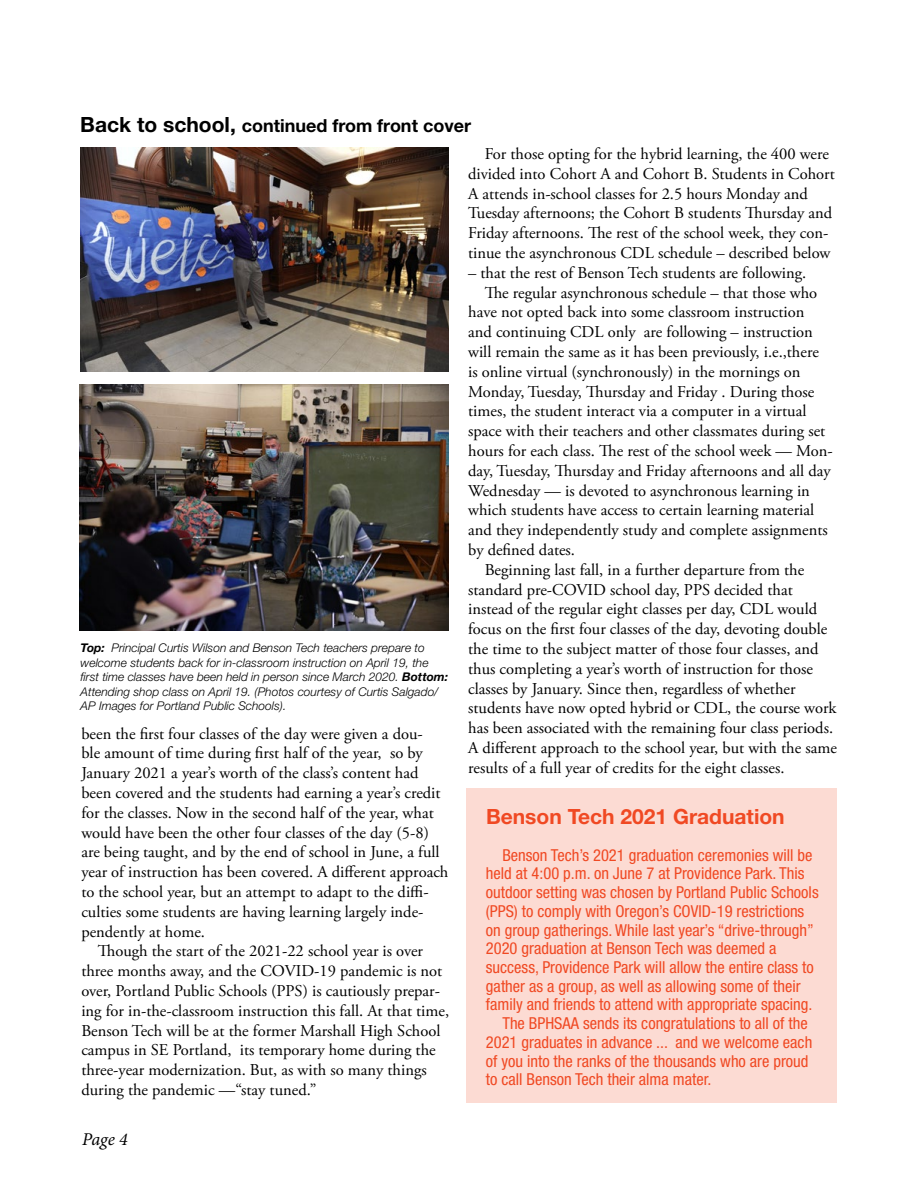
<style>
.page{position:relative;width:918px;height:1188px;background:#fff}
.page>*{position:absolute;margin:0;border:0;box-sizing:border-box;transform-origin:0 0}
.t1{font:700 21px "Helvetica Neue LT Std";color:#f04923}
.t2{font:700 18px "Helvetica Neue LT Std";color:#000}
.t3{font:italic 18px "Minion Pro";color:#000}
.t4{font:16.5px/19.8px "Adobe Garamond Pro";color:#000}
.t5{font:condensed 16.5px "Helvetica Neue LT Std";color:#f04923}
.t6{font:italic 300 12px/14.4px "Helvetica Neue LT Std";color:#000}
.s1{font-size:21px}
.s2{font-weight:700}
</style>
<div class="page">
<div style="left:467px;top:789px;width:370px;height:314px;background:#fcdbd3"></div>
<img style="left:80px;top:385px;width:369px;height:245px">
<img style="left:80px;top:147px;width:369px;height:224px">
<p class="t2" style="left:80px;top:114px;width:392px"><span class="s1">Back to school,</span> continued from front cover</p>
<p class="t6" style="left:81px;top:641px;width:369px"><span class="s2">Top:</span> Principal Curtis Wilson and Benson Tech teachers prepare to welcome students back for in-classroom instruction on April 19, the first time classes have been held in person since March 2020. <span class="s2">Bottom:<br></span>Attending shop class on April 19. (Photos courtesy of Curtis Salgado/ AP Images for Portland Public Schools).</p>
<p class="t4" style="left:81px;top:724px;width:343px">been the first four classes of the day were given a dou-</p>
<p class="t4" style="left:81px;top:744px;width:343px">ble amount of time during first half of the year, so by</p>
<p class="t4" style="left:81px;top:764px;width:339px">January 2021 a year’s worth of the class’s content had</p>
<p class="t4" style="left:81px;top:784px;width:361px">been covered and the students had earning a year’s credit</p>
<p class="t4" style="left:81px;top:803px;width:354px">for the classes. Now in the second half of the year, what</p>
<p class="t4" style="left:81px;top:823px;width:349px">would have been the other four classes of the day (5-8)</p>
<p class="t4" style="left:81px;top:843px;width:360px">are being taught, and by the end of school in June, a full</p>
<p class="t4" style="left:81px;top:863px;width:369px">year of instruction has been covered. A different approach</p>
<p class="t4" style="left:81px;top:883px;width:349px">to the school year, but an attempt to adapt to the diffi-</p>
<p class="t4" style="left:81px;top:902px;width:344px">culties some students are having learning largely inde-</p>
<p class="t4" style="left:81px;top:922px;width:125px">pendently at home.</p>
<p class="t4" style="left:98px;top:942px;width:327px">Though the start of the 2021-22 school year is over</p>
<p class="t4" style="left:81px;top:962px;width:362px">three months away, and the COVID-19 pandemic is not</p>
<p class="t4" style="left:81px;top:982px;width:360px">over, Portland Public Schools (PPS) is cautiously prepar-</p>
<p class="t4" style="left:81px;top:1001px;width:369px">ing for in-the-classroom instruction this fall. At that time,</p>
<p class="t4" style="left:81px;top:1021px;width:361px">Benson Tech will be at the former Marshall High School</p>
<p class="t4" style="left:81px;top:1041px;width:356px">campus in SE Portland, its temporary home during the</p>
<p class="t4" style="left:81px;top:1061px;width:347px">three-year modernization. But, as with so many things</p>
<p class="t4" style="left:81px;top:1081px;width:237px">during the pandemic —“stay tuned.”</p>
<p class="t3" style="left:82px;top:1127px;width:47px">Page 4</p>
<p class="t4" style="left:468px;top:144px;width:368px;text-indent:16px">For those opting for the hybrid learning, the 400 were divided into Cohort A and Cohort B. Students in Cohort A attends in-school classes for 2.5 hours Monday and Tuesday afternoons; the Cohort B students Thursday and Friday afternoons. The rest of the school week, they con&shy;tinue the asynchronous CDL schedule – described below</p>
<p class="t4" style="left:468px;top:263px;width:340px">– that the rest of Benson Tech students are following.</p>
<p class="t4" style="left:485px;top:283px;width:334px">The regular asynchronous schedule – that those who</p>
<p class="t4" style="left:468px;top:303px;width:338px">have not opted back into some classroom instruction</p>
<p class="t4" style="left:468px;top:323px;width:346px">and continuing CDL only are following – instruction</p>
<p class="t4" style="left:468px;top:342px;width:352px">will remain the same as it has been previously, i.e.,there</p>
<p class="t4" style="left:468px;top:362px;width:334px">is online virtual (synchronously) in the mornings on</p>
<p class="t4" style="left:468px;top:382px;width:348px">Monday, Tuesday, Thursday and Friday . During those</p>
<p class="t4" style="left:468px;top:402px;width:340px">times, the student interact via a computer in a virtual</p>
<p class="t4" style="left:468px;top:422px;width:359px">space with their teachers and other classmates during set</p>
<p class="t4" style="left:468px;top:441px;width:366px">hours for each class. The rest of the school week — Mon-</p>
<p class="t4" style="left:468px;top:461px;width:364px">day, Tuesday, Thursday and Friday afternoons and all day</p>
<p class="t4" style="left:468px;top:481px;width:343px">Wednesday — is devoted to asynchronous learning in</p>
<p class="t4" style="left:468px;top:501px;width:348px">which students have access to certain learning material</p>
<p class="t4" style="left:468px;top:521px;width:361px">and they independently study and complete assignments</p>
<p class="t4" style="left:468px;top:540px;width:108px">by defined dates.</p>
<p class="t4" style="left:485px;top:560px;width:321px">Beginning last fall, in a further departure from the</p>
<p class="t4" style="left:468px;top:580px;width:326px">standard pre-COVID school day, PPS decided that</p>
<p class="t4" style="left:468px;top:600px;width:351px">instead of the regular eight classes per day, CDL would</p>
<p class="t4" style="left:468px;top:620px;width:361px">focus on the first four classes of the day, devoting double</p>
<p class="t4" style="left:468px;top:639px;width:352px">the time to the subject matter of those four classes, and</p>
<p class="t4" style="left:468px;top:659px;width:346px">thus completing a year’s worth of instruction for those</p>
<p class="t4" style="left:468px;top:679px;width:329px">classes by January. Since then, regardless of whether</p>
<p class="t4" style="left:468px;top:699px;width:370px">students have now opted hybrid or CDL, the course work</p>
<p class="t4" style="left:468px;top:719px;width:366px">has been associated with the remaining four class periods.</p>
<p class="t4" style="left:468px;top:738px;width:370px">A different approach to the school year, but with the same</p>
<p class="t4" style="left:468px;top:758px;width:318px">results of a full year of credits for the eight classes.</p>
<p class="t1" style="left:486px;top:804px;width:300px">Benson Tech 2021 Graduation</p>
<p class="t5" style="left:502px;top:845px;width:312px">Benson Tech’s 2021 graduation ceremonies will be</p>
<p class="t5" style="left:486px;top:864px;width:320px">held at 4:00 p.m. on June 7 at Providence Park. This</p>
<p class="t5" style="left:486px;top:883px;width:334px">outdoor setting was chosen by Portland Public Schools</p>
<p class="t5" style="left:486px;top:901px;width:320px">(PPS) to comply with Oregon’s COVID-19 restrictions</p>
<p class="t5" style="left:486px;top:920px;width:330px">on group gatherings. While last year’s “drive-through”</p>
<p class="t5" style="left:486px;top:939px;width:292px">2020 graduation at Benson Tech was deemed a</p>
<p class="t5" style="left:486px;top:958px;width:330px">success, Providence Park will allow the entire class to</p>
<p class="t5" style="left:486px;top:976px;width:316px">gather as a group, as well as allowing some of their</p>
<p class="t5" style="left:486px;top:995px;width:328px">family and friends to attend with appropriate spacing.</p>
<p class="t5" style="left:502px;top:1014px;width:307px">The BPHSAA sends its congratulations to all of the</p>
<p class="t5" style="left:486px;top:1033px;width:328px">2021 graduates in advance ... and we welcome each</p>
<p class="t5" style="left:486px;top:1051px;width:324px">of you into the ranks of the thousands who are proud</p>
<p class="t5" style="left:486px;top:1070px;width:227px">to call Benson Tech their alma mater.</p>
</div>
